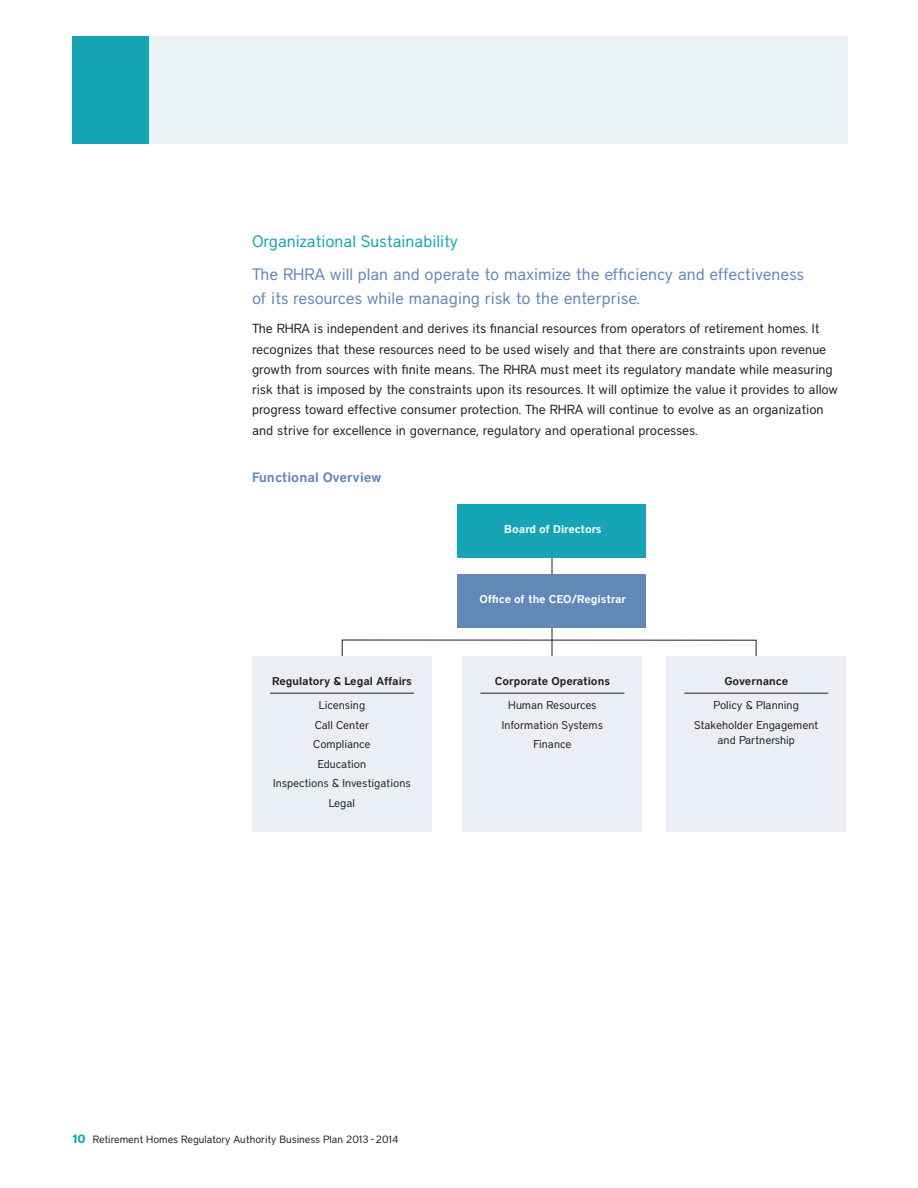
<style>
.page{position:relative;width:918px;height:1188px;background:#fff}
.page>*{position:absolute;margin:0;border:0;box-sizing:border-box;transform-origin:0 0}
.t1{font:16.5px/24px "District";color:#6188b7}
.t2{font:16.5px "District";color:#15a5b5}
.t3{font:600 13.5px "District";color:#6188b7}
.t4{font:13.2px/20.2px "District";color:#231f20}
.t5{font:11.25px/19.5px "District";color:#231f20;text-align:center}
.t6{font:600 11.25px "District";color:#231f20}
.t7{font:600 11.25px "District";color:#fff}
.t8{font:10.5px "District";color:#231f20}
.s1{font-weight:700;font-size:12px;color:#15a5b5}
</style>
<div class="page">
<div style="left:72px;top:36px;width:776px;height:108px;background:#e9f3f5"></div>
<hr style="left:552px;top:552px;width:1px;height:106px;background:#231f20">
<div style="left:252px;top:656px;width:180px;height:176px;background:#ebeff5"></div>
<hr style="left:270px;top:693px;width:144px;height:1px;background:#231f20">
<div style="left:462px;top:656px;width:180px;height:176px;background:#ebeff5"></div>
<hr style="left:480px;top:693px;width:144px;height:1px;background:#231f20">
<div style="left:666px;top:656px;width:180px;height:176px;background:#ebeff5"></div>
<hr style="left:684px;top:693px;width:144px;height:1px;background:#231f20">
<div style="left:72px;top:36px;width:76px;height:108px;background:#15a5b5"></div>
<div style="left:458px;top:504px;width:188px;height:54px;background:#15a5b5"></div>
<div style="left:458px;top:574px;width:188px;height:54px;background:#6188b7"></div>
<h3 class="t2" style="left:252px;top:232px;width:208px">Organizational Sustainability</h3>
<p class="t1" style="left:252px;top:262px;width:554px">The RHRA will plan and operate to maximize the efficiency and effectiveness of its resources while managing risk to the enterprise.</p>
<p class="t4" style="left:252px;top:319px;width:587px">The RHRA is independent and derives its financial resources from operators of retirement homes. It recognizes that these resources need to be used wisely and that there are constraints upon revenue growth from sources with finite means. The RHRA must meet its regulatory mandate while measuring risk that is imposed by the constraints upon its resources. It will optimize the value it provides to allow progress toward effective consumer protection. The RHRA will continue to evolve as an organization and strive for excellence in governance, regulatory and operational processes.</p>
<h4 class="t3" style="left:252px;top:469px;width:131px">Functional Overview</h4>
<p class="t7" style="left:504px;top:523px;width:99px">Board of Directors</p>
<p class="t6" style="left:272px;top:675px;width:141px">Regulatory &amp; Legal Affairs</p>
<p class="t5" style="left:273px;top:696px;width:139px">Licensing<br>Call Center<br>Compliance<br>Education<br>Inspections &amp; Investigations<br>Legal</p>
<p class="t7" style="left:479px;top:592px;width:148px">Office of the CEO/Registrar</p>
<p class="t6" style="left:495px;top:675px;width:117px">Corporate Operations</p>
<p class="t5" style="left:502px;top:696px;width:102px">Human Resources<br>Information Systems<br>Finance</p>
<p class="t6" style="left:724px;top:675px;width:65px">Governance</p>
<p class="t5" style="left:694px;top:696px;width:126px">Policy &amp; Planning<br>Stakeholder Engagement</p>
<p class="t5" style="left:717px;top:730px;width:79px">and Partnership</p>
<p class="t8" style="left:72px;top:1133px;width:328px"><span class="s1">10</span> Retirement Homes Regulatory Authority Business Plan 2013 - 2014</p>
</div>
